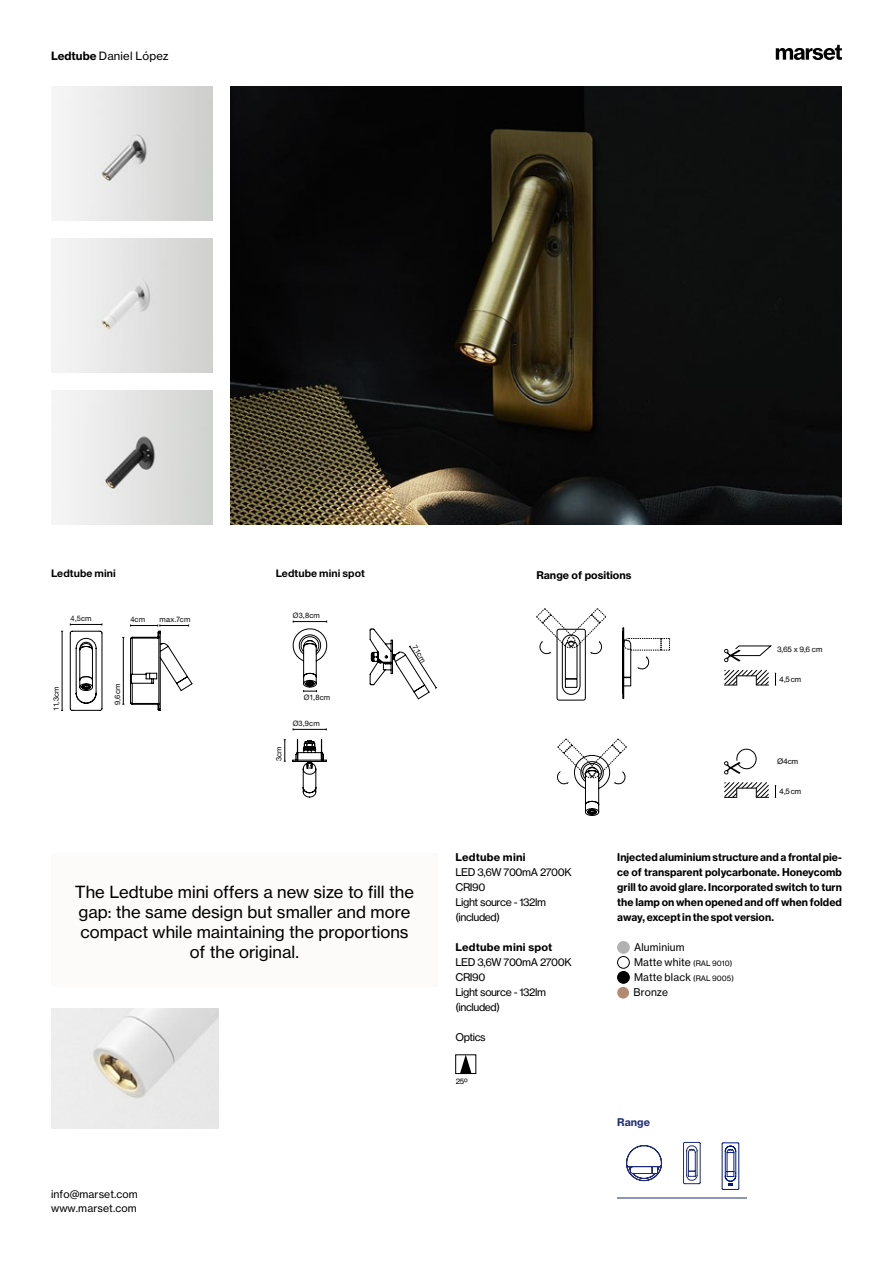
<style>
.page{position:relative;width:893px;height:1263px;background:#fff}
.page>*{position:absolute;margin:0;border:0;box-sizing:border-box;transform-origin:0 0}
.t1{font:16.5px/20.2px "N Haas Grotesk TX Pro 55 Rg";color:#000;text-align:center}
.t2{font:11.25px "N Haas Grotesk TX Pro 55 Rg";letter-spacing:.015em;color:#000}
.t3{font:10.5px/15px "N Haas Grotesk TX Pro 75 Bd";color:#000;text-align:justify}
.t4{font:10.5px/15px "N Haas Grotesk TX Pro 55 Rg";letter-spacing:-.04em;color:#000}
.t5{font:10.5px/15px "N Haas Grotesk TX Pro 55 Rg";letter-spacing:.02em;color:#000}
.t6{font:10.5px/13.5px "N Haas Grotesk TX Pro 55 Rg";letter-spacing:.01em;color:#000}
.t7{font:10.5px "N Haas Grotesk TX Pro 75 Bd";letter-spacing:.025em;color:#000}
.t8{font:700 10.5px "Helvetica Neue LT Std";letter-spacing:.01em;color:#000}
.t9{font:10.5px "N Haas Grotesk TX Pro 75 Bd";color:#202d76}
.t10{font:7.5px "Helvetica Neue LT Std";letter-spacing:.015em;color:#000}
.t11{font:7.5px "N Haas Grotesk TX Pro 55 Rg";letter-spacing:-.02em;color:#000}
.s1{font-family:"N Haas Grotesk TX Pro 75 Bd"}
.s2{font-size:7.5px}
</style>
<div class="page">
<div style="left:618px;top:941px;width:11px;height:12px;background:#b3b2b2;border-radius:50%"></div>
<div style="left:617px;top:941px;width:13px;height:12px;border:1px solid #b3b2b2;border-radius:50%"></div>
<div style="left:617px;top:956px;width:13px;height:12px;border:1px solid #000;border-radius:50%"></div>
<div style="left:618px;top:971px;width:11px;height:12px;background:#000;border-radius:50%"></div>
<div style="left:617px;top:971px;width:13px;height:12px;border:1px solid #000;border-radius:50%"></div>
<div style="left:617px;top:987px;width:12px;height:11px;background:#b38970;border-radius:50%"></div>
<svg style="left:776px;top:45px;width:66px;height:15px"></svg>
<div style="left:51px;top:853px;width:386px;height:134px;background:#fcfbfa"></div>
<svg style="left:622px;top:627px;width:48px;height:72px"></svg>
<svg style="left:536px;top:608px;width:70px;height:92px"></svg>
<svg style="left:724px;top:645px;width:48px;height:17px"></svg>
<svg style="left:724px;top:669px;width:45px;height:17px"></svg>
<svg style="left:724px;top:782px;width:45px;height:16px"></svg>
<svg style="left:775px;top:673px;width:1px;height:13px"></svg>
<svg style="left:775px;top:785px;width:1px;height:13px"></svg>
<img style="left:54px;top:86px;width:159px;height:134px">
<img style="left:51px;top:238px;width:162px;height:134px">
<img style="left:51px;top:1008px;width:167px;height:121px">
<img style="left:54px;top:390px;width:159px;height:134px">
<hr style="left:70px;top:624px;width:32px;height:1px;background:#000">
<hr style="left:62px;top:631px;width:1px;height:79px;background:#000">
<hr style="left:123px;top:637px;width:1px;height:67px;background:#000">
<svg style="left:284px;top:739px;width:2px;height:23px"></svg>
<svg style="left:70px;top:631px;width:32px;height:80px"></svg>
<svg style="left:130px;top:624px;width:62px;height:87px"></svg>
<svg style="left:557px;top:738px;width:70px;height:78px"></svg>
<svg style="left:724px;top:748px;width:33px;height:26px"></svg>
<hr style="left:293px;top:729px;width:33px;height:1px;background:#000">
<svg style="left:292px;top:620px;width:36px;height:72px"></svg>
<svg style="left:292px;top:739px;width:35px;height:58px"></svg>
<svg style="left:370px;top:629px;width:68px;height:70px"></svg>
<hr style="left:617px;top:1198px;width:130px;height:1px;background:#202d76">
<svg style="left:626px;top:1145px;width:37px;height:37px"></svg>
<svg style="left:683px;top:1142px;width:18px;height:42px"></svg>
<svg style="left:722px;top:1142px;width:17px;height:48px"></svg>
<img style="left:231px;top:86px;width:611px;height:438px">
<div style="left:455px;top:1054px;width:21px;height:20px;border:1px solid #000"></div>
<svg style="left:460px;top:1054px;width:12px;height:20px"></svg>
<p class="t2" style="left:51px;top:49px;width:119px"><span class="s1">Ledtube</span> Daniel López</p>
<p class="t8" style="left:51px;top:566px;width:66px">Ledtube mini</p>
<p class="t8" style="left:276px;top:566px;width:91px">Ledtube mini spot</p>
<p class="t3" style="left:536px;top:567px;width:97px">Range of positions</p>
<p class="t10" style="left:71px;top:614px;width:23px">4,5cm</p>
<p class="t10" style="left:130px;top:615px;width:16px">4cm</p>
<p class="t10" style="left:160px;top:615px;width:32px">max.7cm</p>
<p class="t10" style="left:52px;top:711px;width:26px;rotate:-90deg">11,3cm</p>
<p class="t10" style="left:113px;top:705px;width:23px;rotate:-90deg">9,6cm</p>
<p class="t10" style="left:293px;top:611px;width:29px">Ø3,8cm</p>
<p class="t10" style="left:274px;top:761px;width:16px;rotate:-90deg">3cm</p>
<p class="t10" style="left:304px;top:693px;width:28px">Ø1,8cm</p>
<p class="t10" style="left:293px;top:719px;width:28px">Ø3,9cm</p>
<p class="t10" style="left:418px;top:643px;width:21px;rotate:58deg">7,1cm</p>
<h1 class="t1" style="left:75px;top:881px;width:341px">The Ledtube mini offers a new size to fill the gap: the same design but smaller and more compact while maintaining the proportions of the original.</h1>
<p class="t7" style="left:455px;top:851px;width:72px">Ledtube mini</p>
<p class="t4" style="left:455px;top:865px;width:118px">LED 3,6W 700mA 2700K<br>CRI90<br>Light source - 132lm (included)</p>
<p class="t7" style="left:455px;top:941px;width:98px">Ledtube mini spot</p>
<p class="t4" style="left:455px;top:955px;width:118px">LED 3,6W 700mA 2700K<br>CRI90<br>Light source - 132lm (included)</p>
<p class="t4" style="left:455px;top:1030px;width:32px">Optics</p>
<p class="t11" style="left:456px;top:1077px;width:14px">25º</p>
<p class="t6" style="left:51px;top:1188px;width:88px">info@marset.com www.marset.com</p>
<p class="t11" style="left:777px;top:644px;width:47px">3,65 x 9,6 cm</p>
<p class="t11" style="left:779px;top:675px;width:23px">4,5 cm</p>
<p class="t11" style="left:777px;top:756px;width:23px">Ø4cm</p>
<p class="t11" style="left:779px;top:787px;width:23px">4,5 cm</p>
<p class="t3" style="left:617px;top:850px;width:226px">Injected aluminium structure and a frontal pie&shy;ce of transparent polycarbonate. Honeycomb grill to avoid glare. Incorporated switch to turn the lamp on when opened and off when folded away, except in the spot version.</p>
<p class="t5" style="left:633px;top:940px;width:102px">Aluminium<br>Matte white <span class="s2">(RAL 9010)<br></span>Matte black <span class="s2">(RAL 9005)<br></span>Bronze</p>
<p class="t9" style="left:617px;top:1115px;width:34px">Range</p>
</div>
